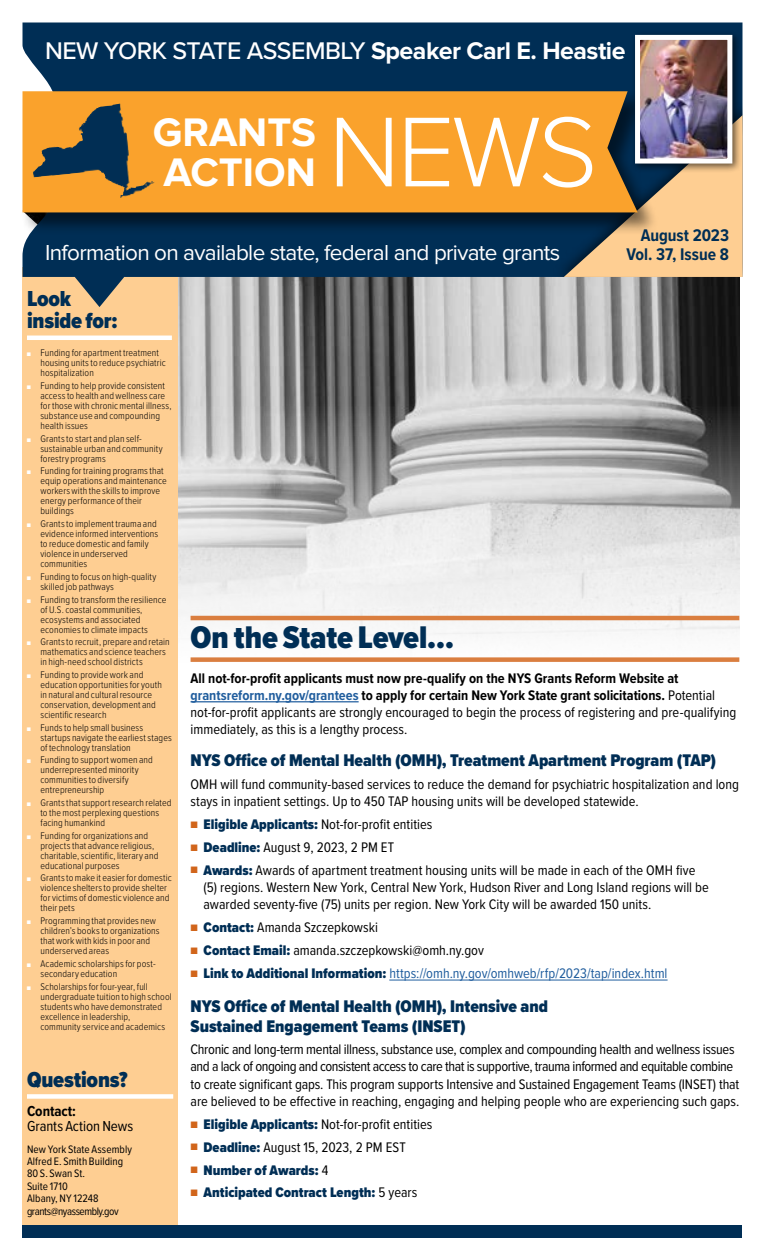
<style>
.page{position:relative;width:765px;height:1260px;background:#fff}
.page>*{position:absolute;margin:0;border:0;box-sizing:border-box;transform-origin:0 0}
.t1{font:300 102.75px "Proxima Nova";color:#fff}
.t2{font:700 41.38px/40.2px "Proxima Nova";color:#fff}
.t3{font:900 32.5px "Proxima Nova Cond";letter-spacing:-.005em;color:#002e55}
.t4{font:500 25px "Proxima Nova";letter-spacing:-.02em;color:#fff}
.t5{font:22.5px "Proxima Nova";letter-spacing:-.03em;color:#fff}
.t6{font:900 22.5px/22.5px "Proxima Nova Cond";letter-spacing:-.01em;color:#002e55}
.t7{font:900 17.5px/20px "Proxima Nova Cond";color:#002e55}
.t8{font:700 17.5px/18.8px "Proxima Nova Cond";color:#002e55;text-align:right}
.t9{font:15px "Proxima Nova Cond";letter-spacing:-.005em;color:#000}
.t10{font:700 15px "Proxima Nova Cond";letter-spacing:-.005em;color:#000}
.t11{font:14.38px/17.2px "Proxima Nova Cond";color:#000}
.t12{font:14.38px "Proxima Nova Cond";color:#215e9e}
.t13{font:900 14.38px "Proxima Nova Cond";color:#002e55}
.t14{font:11.25px/12.5px "Proxima Nova Cond";letter-spacing:.005em;color:#000}
.t15{font:300 10px/10px "Proxima Nova Cond";letter-spacing:.01em;color:#000}
.s1{font-weight:700}
.s2{font-weight:400;font-size:6.25px;color:#fff}
.s3{font-weight:700;color:#215e9e}
.s4{font-size:11.25px;color:#d1651b}
.s5{font-weight:900;color:#002e55}
.s6{font-weight:400;font-size:11.25px;color:#d1651b}
.s7{font-weight:400;color:#000}
</style>
<div class="page">
<img style="left:178px;top:307px;width:561px;height:355px">
<div style="left:23px;top:267px;width:155px;height:971px;background:#fece92"></div>
<svg style="left:22px;top:23px;width:720px;height:284px;fill:#002e55"></svg>
<svg style="left:564px;top:173px;width:178px;height:104px"></svg>
<hr style="left:27px;top:336px;width:145px;height:4px;background:#fff">
<div style="left:21px;top:90px;width:637px;height:145px;background:#000;opacity:.54"></div>
<svg style="left:23px;top:91px;width:615px;height:121px;fill:#faa22c"></svg>
<img style="left:87px;top:103px;width:33px;height:16px">
<div style="left:27px;top:1094px;width:146px;height:5px;background:#fff"></div>
<div style="left:22px;top:1225px;width:720px;height:13px;background:#002e55"></div>
<hr style="left:191px;top:616px;width:548px;height:4px;background:#da7e3f">
<div style="left:191px;top:657px;width:548px;height:5px;background:#da7e3f"></div>
<hr style="left:191px;top:701px;width:168px;height:1px;background:#215e9e">
<hr style="left:389px;top:980px;width:279px;height:1px;background:#215e9e">
<div style="left:631px;top:31px;width:111px;height:142px;background:#000;opacity:.6"></div>
<img style="left:641px;top:41px;width:85px;height:117px">
<div style="left:635px;top:35px;width:97px;height:129px;border:5px solid #fff"></div>
<h3 class="t4" style="left:45px;top:32px;width:582px">NEW YORK STATE ASSEMBLY <span class="s1">Speaker Carl E. Heastie</span></h3>
<h2 class="t2" style="left:153px;top:114px;width:165px">GRANTS<br>ACTION</h2>
<h1 class="t1" style="left:328px;top:75px;width:271px">NEWS</h1>
<h3 class="t8" style="left:626px;top:226px;width:104px">August 2023<br>Vol. 37, Issue 8</h3>
<h3 class="t5" style="left:45px;top:242px;width:517px">Information on available state, federal and private grants</h3>
<h3 class="t6" style="left:27px;top:287px;width:92px">Look inside for:</h3>
<p class="t15" style="left:41px;top:347px;width:127px;text-indent:-14px"><span class="s2">■</span> Funding for apartment treatment housing units to reduce psychiatric hospitalization</p>
<p class="t15" style="left:41px;top:380px;width:133px;text-indent:-14px"><span class="s2">■</span> Funding to help provide consistent access to health and wellness care for those with chronic mental illness, substance use and compounding health issues</p>
<p class="t15" style="left:41px;top:433px;width:124px;text-indent:-14px"><span class="s2">■</span> Grants to start and plan self&shy;sustainable urban and community forestry programs</p>
<p class="t15" style="left:41px;top:466px;width:128px;text-indent:-14px"><span class="s2">■</span> Funding for training programs that equip operations and maintenance workers with the skills to improve energy performance of their buildings</p>
<p class="t15" style="left:41px;top:518px;width:119px;text-indent:-14px"><span class="s2">■</span> Grants to implement trauma and evidence informed interventions to reduce domestic and family violence in underserved communities</p>
<p class="t15" style="left:41px;top:571px;width:117px;text-indent:-14px"><span class="s2">■</span> Funding to focus on high-quality skilled job pathways</p>
<p class="t15" style="left:41px;top:594px;width:127px;text-indent:-14px"><span class="s2">■</span> Funding to transform the resilience of U.S. coastal communities, ecosystems and associated economies to climate impacts</p>
<p class="t15" style="left:41px;top:636px;width:131px;text-indent:-14px"><span class="s2">■</span> Grants to recruit, prepare and retain mathematics and science teachers in high-need school districts</p>
<p class="t15" style="left:41px;top:669px;width:123px;text-indent:-14px"><span class="s2">■</span> Funding to provide work and education opportunities for youth in natural and cultural resource conservation, development and scientific research</p>
<p class="t15" style="left:41px;top:722px;width:133px;text-indent:-14px"><span class="s2">■</span> Funds to help small business startups navigate the earliest stages of technology translation</p>
<p class="t15" style="left:41px;top:754px;width:114px;text-indent:-14px"><span class="s2">■</span> Funding to support women and underrepresented minority communities to diversify entrepreneurship</p>
<p class="t15" style="left:41px;top:797px;width:133px;text-indent:-14px"><span class="s2">■</span> Grants that support research related to the most perplexing questions facing humankind</p>
<p class="t15" style="left:41px;top:830px;width:119px;text-indent:-14px"><span class="s2">■</span> Funding for organizations and projects that advance religious, charitable, scientific, literary and educational purposes</p>
<p class="t15" style="left:41px;top:873px;width:133px;text-indent:-14px"><span class="s2">■</span> Grants to make it easier for domestic violence shelters to provide shelter for victims of domestic violence and their pets</p>
<p class="t15" style="left:41px;top:915px;width:121px;text-indent:-14px"><span class="s2">■</span> Programming that provides new children’s books to organizations that work with kids in poor and underserved areas</p>
<p class="t15" style="left:41px;top:958px;width:117px;text-indent:-14px"><span class="s2">■</span> Academic scholarships for post&shy;secondary education</p>
<p class="t15" style="left:41px;top:981px;width:133px;text-indent:-14px"><span class="s2">■</span> Scholarships for four-year, full undergraduate tuition to high school students who have demonstrated excellence in leadership, community service and academics</p>
<h3 class="t3" style="left:191px;top:614px;width:265px">On the State Level…</h3>
<p class="t11" style="left:191px;top:669px;width:547px"><span class="s1">All not-for-profit applicants must now pre-qualify on the NYS Grants Reform Website at </span><span class="s3">grantsreform.ny.gov/grantees</span> <span class="s1">to apply for certain New York State grant solicitations.</span> Potential not-for-profit applicants are strongly encouraged to begin the process of registering and pre-qualifying immediately, as this is a lengthy process.</p>
<h3 class="t7" style="left:191px;top:750px;width:527px">NYS Office of Mental Health (OMH), Treatment Apartment Program (TAP)</h3>
<h3 class="t11" style="left:191px;top:775px;width:550px">OMH will fund community-based services to reduce the demand for psychiatric hospitalization and long stays in inpatient settings. Up to 450 TAP housing units will be developed statewide.</h3>
<h3 class="t11" style="left:191px;top:815px;width:243px"><span class="s4">■</span> <span class="s5">Eligible Applicants:</span> Not-for-profit entities</h3>
<h3 class="t11" style="left:191px;top:838px;width:205px"><span class="s4">■</span> <span class="s5">Deadline:</span> August 9, 2023, 2 PM ET</h3>
<p class="t11" style="left:204px;top:861px;width:507px;text-indent:-13px"><span class="s4">■</span> <span class="s5">Awards:</span> Awards of apartment treatment housing units will be made in each of the OMH five (5) regions. Western New York, Central New York, Hudson River and Long Island regions will be awarded seventy-five (75) units per region. New York City will be awarded 150 units.</p>
<h3 class="t11" style="left:191px;top:918px;width:189px"><span class="s4">■</span> <span class="s5">Contact:</span> Amanda Szczepkowski</h3>
<h3 class="t11" style="left:191px;top:941px;width:295px"><span class="s4">■</span> <span class="s5">Contact Email:</span> amanda.szczepkowski@omh.ny.gov</h3>
<h3 class="t12" style="left:191px;top:962px;width:479px"><span class="s4">■</span> <span class="s5">Link to Additional Information:</span> https://omh.ny.gov/omhweb/rfp/2023/tap/index.html</h3>
<h3 class="t7" style="left:191px;top:996px;width:359px">NYS Office of Mental Health (OMH), Intensive and<br>Sustained Engagement Teams (INSET)</h3>
<p class="t11" style="left:191px;top:1040px;width:550px">Chronic and long-term mental illness, substance use, complex and compounding health and wellness issues and a lack of ongoing and consistent access to care that is supportive, trauma informed and equitable combine to create significant gaps. This program supports Intensive and Sustained Engagement Teams (INSET) that are believed to be effective in reaching, engaging and helping people who are experiencing such gaps.</p>
<h3 class="t11" style="left:191px;top:1115px;width:243px"><span class="s4">■</span> <span class="s5">Eligible Applicants:</span> Not-for-profit entities</h3>
<h3 class="t11" style="left:191px;top:1138px;width:217px"><span class="s4">■</span> <span class="s5">Deadline:</span> August 15, 2023, 2 PM EST</h3>
<h3 class="t13" style="left:191px;top:1159px;width:139px"><span class="s6">■</span> Number of Awards: <span class="s7">4</span></h3>
<h3 class="t13" style="left:191px;top:1182px;width:228px"><span class="s6">■</span> Anticipated Contract Length: <span class="s7">5 years</span></h3>
<h3 class="t6" style="left:27px;top:1068px;width:102px">Questions?</h3>
<h3 class="t10" style="left:27px;top:1100px;width:51px">Contact:</h3>
<h3 class="t9" style="left:27px;top:1115px;width:108px">Grants Action News</h3>
<p class="t14" style="left:27px;top:1142px;width:107px">New York State Assembly<br>Alfred E. Smith Building<br>80 S. Swan St.<br>Suite 1710<br>Albany, NY 12248 grants@nyassembly.gov</p>
</div>
